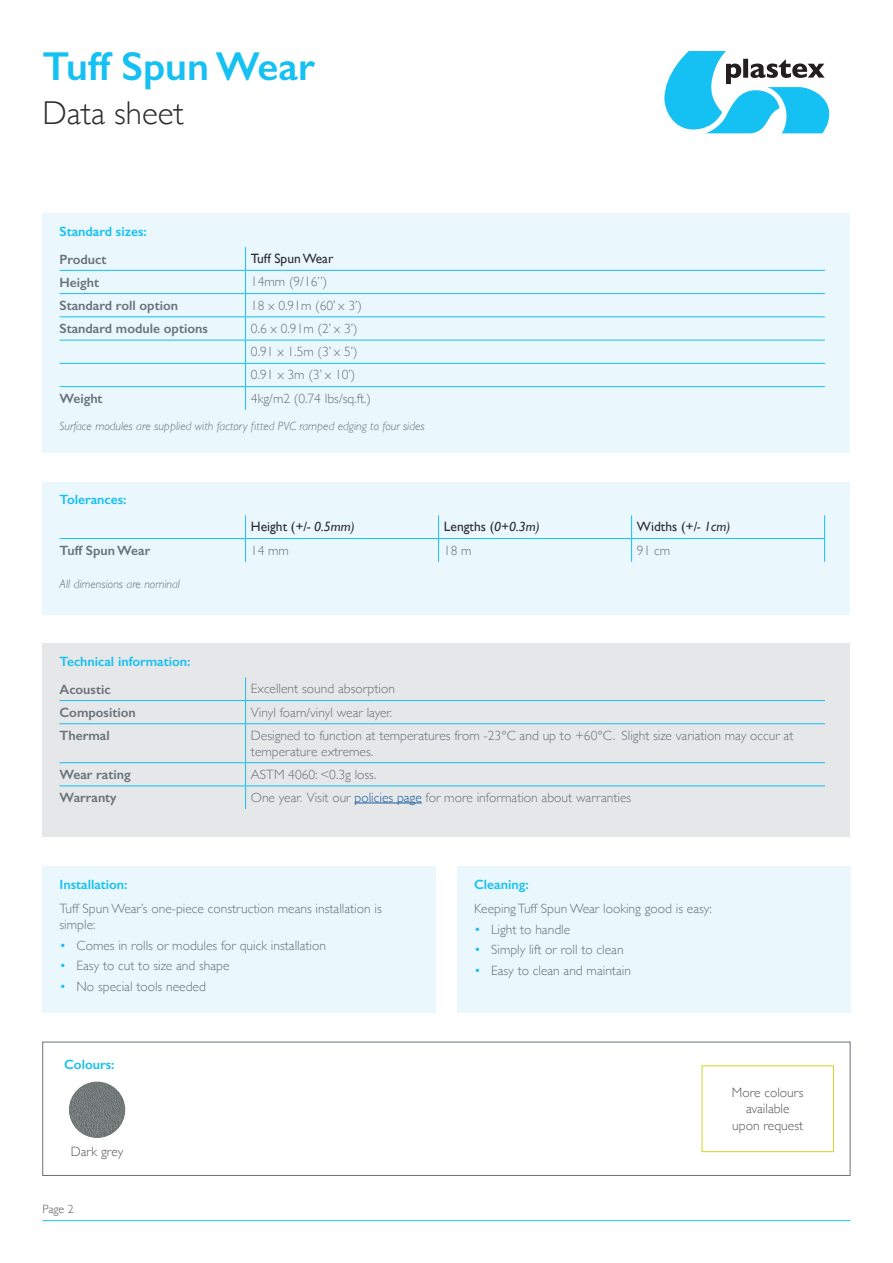
<style>
.page{position:relative;width:893px;height:1263px;background:#fff}
.page>*{position:absolute;margin:0;border:0;box-sizing:border-box;transform-origin:0 0}
.t1{font:600 40.5px "Gill Sans";color:#15c0f2}
.t2{font:300 33px "Gill Sans";color:#2c2e32}
.t3{font:300 13.5px/16.2px "Gill Sans";color:#697379}
.t4{font:600 13.5px "Gill Sans";color:#697379}
.t5{font:600 13.5px "Gill Sans";color:#15c0f2}
.t6{font:13.5px "Gill Sans";color:#2c2e32}
.t7{font:300 13.5px/16.2px "Gill Sans";color:#59585c;text-align:center}
.t8{font:italic 13.5px "Gill Sans";color:#2c2e32}
.t9{font:italic 300 12.15px "Gill Sans";color:#697379}
.t10{font:300 12px "Gill Sans";color:#59585c}
.s1{font-style:normal}
.s2{font-style:italic}
.s3{color:#175d9e}
.s4{color:#15c0f2}
</style>
<div class="page">
<svg style="left:664px;top:51px;width:165px;height:82px"></svg>
<hr style="left:43px;top:1220px;width:807px;height:1px;background:#15c0f2">
<div style="left:43px;top:866px;width:393px;height:147px;background:#eaf7fd"></div>
<div style="left:457px;top:866px;width:393px;height:147px;background:#eaf7fd"></div>
<div style="left:43px;top:481px;width:807px;height:133px;background:#eaf7fd"></div>
<hr style="left:60px;top:538px;width:186px;height:1px;background:#15c0f2">
<hr style="left:246px;top:538px;width:193px;height:1px;background:#15c0f2">
<hr style="left:439px;top:538px;width:193px;height:1px;background:#15c0f2">
<hr style="left:632px;top:538px;width:193px;height:1px;background:#15c0f2">
<svg style="left:245px;top:515px;width:1px;height:47px"></svg>
<svg style="left:438px;top:515px;width:1px;height:47px"></svg>
<svg style="left:631px;top:515px;width:1px;height:47px"></svg>
<svg style="left:824px;top:515px;width:1px;height:47px"></svg>
<div style="left:43px;top:644px;width:807px;height:193px;background:#e6e7e9"></div>
<hr style="left:60px;top:700px;width:186px;height:1px;background:#15c0f2">
<hr style="left:246px;top:700px;width:579px;height:1px;background:#15c0f2">
<hr style="left:60px;top:723px;width:186px;height:1px;background:#15c0f2">
<hr style="left:246px;top:723px;width:579px;height:1px;background:#15c0f2">
<hr style="left:60px;top:762px;width:186px;height:1px;background:#15c0f2">
<hr style="left:246px;top:762px;width:579px;height:1px;background:#15c0f2">
<hr style="left:60px;top:785px;width:186px;height:1px;background:#15c0f2">
<hr style="left:246px;top:785px;width:579px;height:1px;background:#15c0f2">
<svg style="left:245px;top:677px;width:1px;height:46px"></svg>
<hr style="left:245px;top:724px;width:1px;height:38px;background:#15c0f2">
<svg style="left:245px;top:763px;width:1px;height:46px"></svg>
<hr style="left:355px;top:803px;width:67px;height:1px;background:#175d9e">
<div style="left:43px;top:213px;width:807px;height:239px;background:#eaf7fd"></div>
<hr style="left:60px;top:270px;width:186px;height:1px;background:#15c0f2">
<hr style="left:246px;top:270px;width:579px;height:1px;background:#15c0f2">
<hr style="left:60px;top:293px;width:186px;height:1px;background:#15c0f2">
<hr style="left:246px;top:293px;width:579px;height:1px;background:#15c0f2">
<hr style="left:60px;top:316px;width:186px;height:1px;background:#15c0f2">
<hr style="left:246px;top:316px;width:579px;height:1px;background:#15c0f2">
<hr style="left:60px;top:340px;width:186px;height:1px;background:#15c0f2">
<hr style="left:246px;top:340px;width:579px;height:1px;background:#15c0f2">
<hr style="left:60px;top:363px;width:186px;height:1px;background:#15c0f2">
<hr style="left:246px;top:363px;width:579px;height:1px;background:#15c0f2">
<hr style="left:60px;top:386px;width:186px;height:1px;background:#15c0f2">
<hr style="left:246px;top:386px;width:579px;height:1px;background:#15c0f2">
<svg style="left:245px;top:247px;width:1px;height:163px"></svg>
<div style="left:43px;top:1042px;width:807px;height:134px;border:1px solid #697379"></div>
<img style="left:69px;top:1082px;width:56px;height:55px;border-radius:28px">
<div style="left:69px;top:1082px;width:56px;height:55px;border:1px solid #6d7c6e;border-radius:50%"></div>
<div style="left:702px;top:1065px;width:132px;height:87px;border:1px solid #cadb2a"></div>
<p class="t1" style="left:43px;top:42px;width:274px">Tuff Spun Wear</p>
<p class="t2" style="left:43px;top:87px;width:143px">Data sheet</p>
<p class="t5" style="left:60px;top:223px;width:89px">Standard sizes:</p>
<p class="t4" style="left:60px;top:251px;width:48px">Product</p>
<p class="t6" style="left:251px;top:251px;width:84px">Tuff Spun Wear</p>
<p class="t4" style="left:60px;top:274px;width:41px">Height</p>
<p class="t3" style="left:251px;top:273px;width:78px">14mm (9/16”)</p>
<p class="t4" style="left:60px;top:297px;width:120px">Standard roll option</p>
<p class="t3" style="left:251px;top:296px;width:113px">18 x 0.91m (60’ x 3’)</p>
<p class="t4" style="left:60px;top:321px;width:150px">Standard module options</p>
<p class="t3" style="left:251px;top:320px;width:108px">0.6 x 0.91m (2’ x 3’)</p>
<p class="t3" style="left:251px;top:343px;width:108px">0.91 x 1.5m (3’ x 5’)</p>
<p class="t3" style="left:251px;top:366px;width:106px">0.91 x 3m (3’ x 10’)</p>
<p class="t4" style="left:60px;top:390px;width:45px">Weight</p>
<p class="t3" style="left:251px;top:389px;width:122px">4kg/m2 (0.74 lbs/sq.ft.)</p>
<p class="t9" style="left:60px;top:419px;width:367px">Surface modules are supplied with factory fitted PVC ramped edging to four sides</p>
<p class="t5" style="left:60px;top:491px;width:68px">Tolerances:</p>
<p class="t8" style="left:251px;top:519px;width:105px"><span class="s1">Height (</span>+/- 0.5mm)</p>
<p class="t6" style="left:444px;top:519px;width:97px">Lengths (<span class="s2">0+0.3m)</span></p>
<p class="t6" style="left:637px;top:519px;width:95px">Widths (<span class="s2">+/- 1cm)</span></p>
<p class="t4" style="left:60px;top:542px;width:92px">Tuff Spun Wear</p>
<p class="t3" style="left:251px;top:541px;width:40px">14 mm</p>
<p class="t3" style="left:444px;top:541px;width:29px">18 m</p>
<p class="t3" style="left:637px;top:541px;width:35px">91 cm</p>
<p class="t9" style="left:60px;top:577px;width:122px">All dimensions are nominal</p>
<p class="t5" style="left:60px;top:653px;width:132px">Technical information:</p>
<p class="t4" style="left:60px;top:681px;width:53px">Acoustic</p>
<p class="t3" style="left:251px;top:680px;width:146px">Excellent sound absorption</p>
<p class="t4" style="left:60px;top:704px;width:78px">Composition</p>
<p class="t3" style="left:251px;top:703px;width:143px">Vinyl foam/vinyl wear layer.</p>
<p class="t4" style="left:60px;top:727px;width:52px">Thermal</p>
<p class="t3" style="left:251px;top:727px;width:544px">Designed to function at temperatures from -23°C and up to +60°C. Slight size variation may occur at temperature extremes.</p>
<p class="t4" style="left:60px;top:766px;width:73px">Wear rating</p>
<p class="t3" style="left:251px;top:765px;width:127px">ASTM 4060: &lt;0.3g loss.</p>
<p class="t4" style="left:60px;top:790px;width:59px">Warranty</p>
<p class="t3" style="left:251px;top:789px;width:382px">One year. Visit our <span class="s3">policies page</span> for more information about warranties</p>
<p class="t5" style="left:60px;top:876px;width:70px">Installation:</p>
<p class="t3" style="left:60px;top:900px;width:324px">Tuff Spun Wear’s one-piece construction means installation is simple:</p>
<p class="t3" style="left:60px;top:937px;width:268px"><span class="s4">•</span> Comes in rolls or modules for quick installation</p>
<p class="t3" style="left:60px;top:957px;width:172px"><span class="s4">•</span> Easy to cut to size and shape</p>
<p class="t3" style="left:60px;top:978px;width:148px"><span class="s4">•</span> No special tools needed</p>
<p class="t5" style="left:64px;top:1056px;width:52px">Colours:</p>
<p class="t7" style="left:71px;top:1143px;width:54px">Dark grey</p>
<p class="t10" style="left:43px;top:1200px;width:33px">Page 2</p>
<p class="t5" style="left:474px;top:876px;width:56px">Cleaning:</p>
<p class="t3" style="left:474px;top:900px;width:239px">Keeping Tuff Spun Wear looking good is easy:</p>
<p class="t3" style="left:474px;top:920px;width:98px"><span class="s4">•</span> Light to handle</p>
<p class="t3" style="left:474px;top:941px;width:151px"><span class="s4">•</span> Simply lift or roll to clean</p>
<p class="t3" style="left:474px;top:961px;width:158px"><span class="s4">•</span> Easy to clean and maintain</p>
<p class="t7" style="left:732px;top:1084px;width:73px">More colours available upon request</p>
</div>
